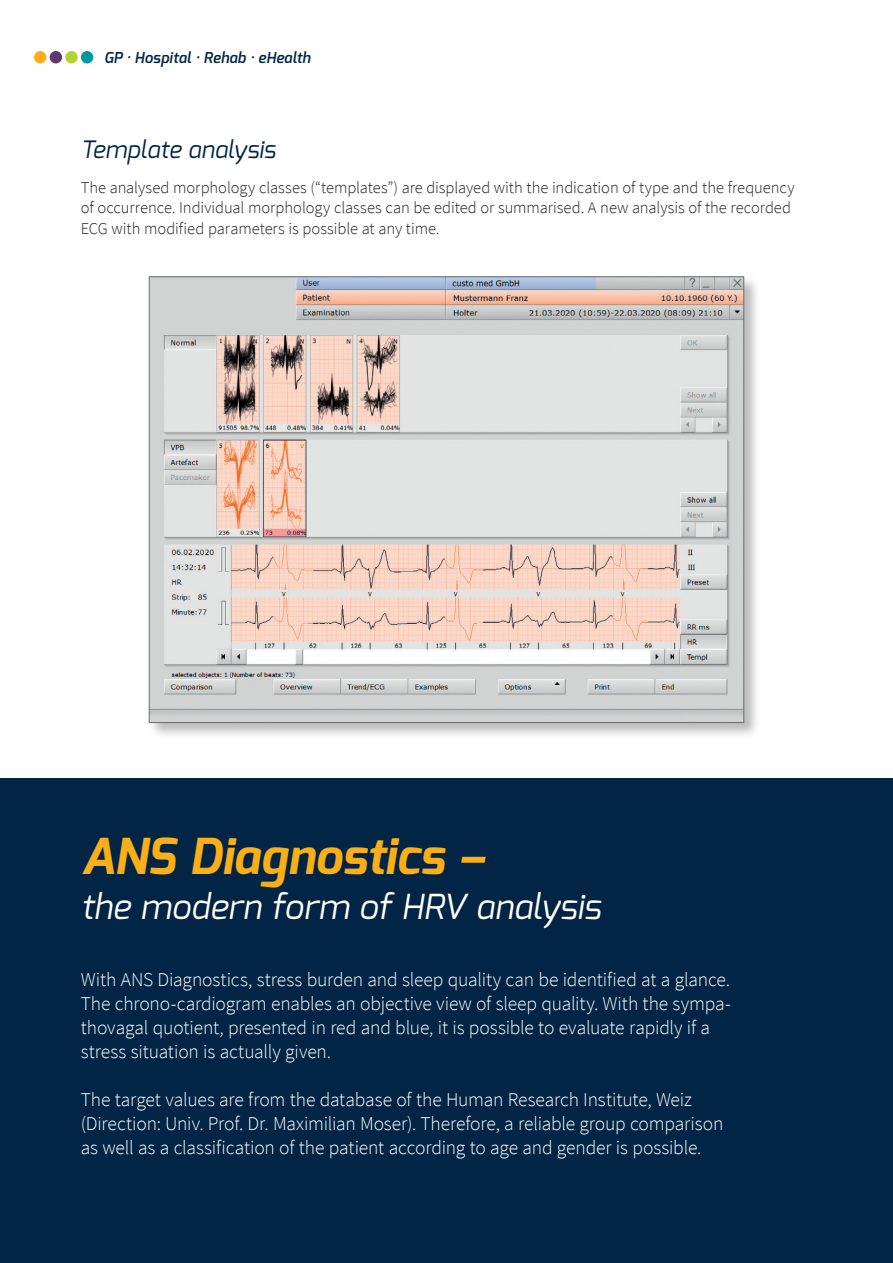
<style>
.page{position:relative;width:893px;height:1263px;background:#fff}
.page>*{position:absolute;margin:0;border:0;box-sizing:border-box;transform-origin:0 0}
.t1{font:italic 700 49.5px "Exo";letter-spacing:-.005em;color:#faaf18}
.t2{font:italic 34.5px "Exo";color:#fff}
.t3{font:italic 24px "Exo";color:#022546}
.t4{font:300 19.5px/24px "Source Sans Pro";letter-spacing:-.01em;color:#fff}
.t5{font:300 16.5px/20.2px "Source Sans Pro";letter-spacing:-.005em;color:#231f20}
.t6{font:italic 600 15px "Exo";letter-spacing:.01em;color:#022546}
</style>
<div class="page">
<div style="left:148px;top:276px;width:613px;height:463px;background:#231f20;opacity:.3"></div>
<img style="left:151px;top:278px;width:591px;height:443px">
<div style="left:0;top:778px;width:893px;height:485px;background:#022546"></div>
<div style="left:34px;top:51px;width:12px;height:12px;background:#faaf18;border-radius:50%"></div>
<div style="left:50px;top:51px;width:12px;height:12px;background:#5e3970;border-radius:50%"></div>
<div style="left:65px;top:51px;width:13px;height:12px;background:#b3d234;border-radius:50%"></div>
<div style="left:81px;top:51px;width:12px;height:12px;background:#01959e;border-radius:50%"></div>
<p class="t6" style="left:104px;top:48px;width:208px">GP · Hospital · Rehab · eHealth</p>
<p class="t3" style="left:81px;top:134px;width:196px">Template analysis</p>
<p class="t5" style="left:81px;top:178px;width:715px">The analysed morphology classes (“templates”) are displayed with the indication of type and the frequency of occurrence. Individual morphology classes can be edited or summarised. A new analysis of the recorded<br>ECG with modified parameters is possible at any time.</p>
<h1 class="t1" style="left:81px;top:824px;width:402px">ANS Diagnostics –</h1>
<h2 class="t2" style="left:81px;top:884px;width:522px">the modern form of HRV analysis</h2>
<p class="t4" style="left:81px;top:967px;width:651px">With ANS Diagnostics, stress burden and sleep quality can be identified at a glance.<br>The chrono-cardiogram enables an objective view of sleep quality. With the sympa&shy;thovagal quotient, presented in red and blue, it is possible to evaluate rapidly if a stress situation is actually given.</p>
<p class="t4" style="left:81px;top:1087px;width:644px">The target values are from the database of the Human Research Institute, Weiz (Direction: Univ. Prof. Dr. Maximilian Moser). Therefore, a reliable group comparison as well as a classification of the patient according to age and gender is possible.</p>
</div>
